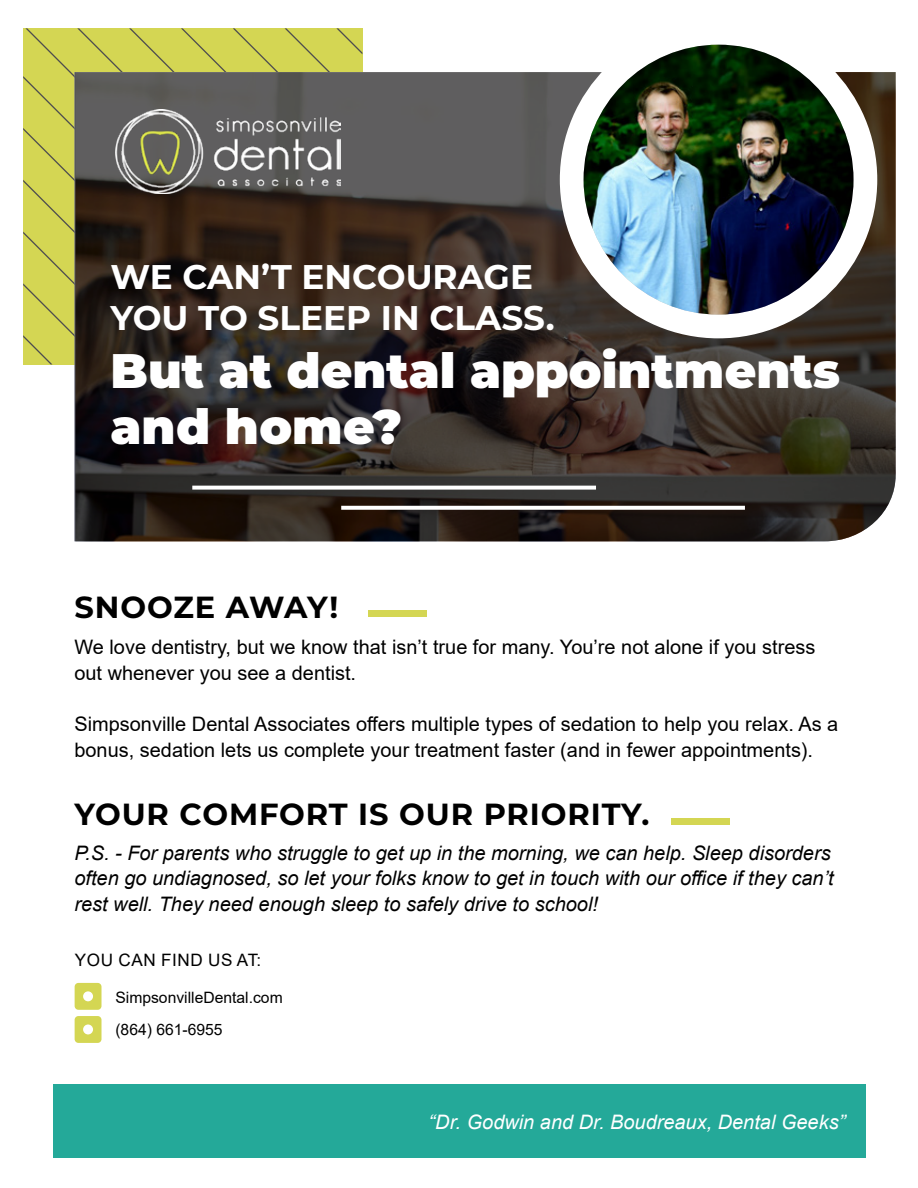
<style>
.page{position:relative;width:918px;height:1188px;background:#fff}
.page>*{position:absolute;margin:0;border:0;box-sizing:border-box;transform-origin:0 0}
.t1{font:900 48.45px/55.7px "Montserrat";color:#fff}
.t2{font:700 34.2px/41.1px "Montserrat";color:#fff}
.t3{font:700 30.45px "Montserrat";letter-spacing:.03em;color:#000}
.t4{font:19.95px/25.7px "Arial";color:#000}
.t5{font:italic 19.95px/25.7px "Arial";color:#000}
.t6{font:italic 19.95px "Arial";color:#fff}
.t7{font:17.1px "Arial";letter-spacing:.035em;color:#000}
.t8{font:15.75px/32.7px "Arial";color:#000}
</style>
<div class="page">
<svg style="left:23px;top:28px;width:339px;height:336px;background:#ced053"></svg>
<svg style="left:75px;top:72px;width:821px;height:469px;background:#39302b"></svg>
<svg style="left:192px;top:486px;width:404px;height:4px"></svg>
<svg style="left:341px;top:506px;width:404px;height:4px"></svg>
<svg style="left:560px;top:44px;width:317px;height:294px"></svg>
<img style="left:584px;top:45px;width:270px;height:270px;border-radius:135px">
<div style="left:368px;top:610px;width:59px;height:7px;background:#d4d653"></div>
<div style="left:671px;top:819px;width:59px;height:6px;background:#d4d653"></div>
<div style="left:75px;top:983px;width:27px;height:27px;background:#d4d653;border-radius:4px"></div>
<div style="left:75px;top:1016px;width:27px;height:27px;background:#d4d653;border-radius:4px"></div>
<div style="left:53px;top:1084px;width:813px;height:73px;background:#24a999"></div>
<div style="left:83px;top:991px;width:10px;height:10px;background:#fff;border-radius:50%"></div>
<div style="left:83px;top:1025px;width:10px;height:9px;background:#fff;border-radius:50%"></div>
<img style="left:115px;top:109px;width:226px;height:85px">
<p class="t2" style="left:111px;top:254px;width:446px">WE CAN’T ENCOURAGE<br>YOU TO SLEEP IN CLASS.</p>
<p class="t1" style="left:111px;top:340px;width:731px">But at dental appointments and home?</p>
<p class="t3" style="left:75px;top:585px;width:265px">SNOOZE AWAY!</p>
<p class="t4" style="left:74px;top:634px;width:743px">We love dentistry, but we know that isn’t true for many. You’re not alone if you stress out whenever you see a dentist.</p>
<p class="t4" style="left:74px;top:711px;width:765px">Simpsonville Dental Associates offers multiple types of sedation to help you relax. As a bonus, sedation lets us complete your treatment faster (and in fewer appointments).</p>
<p class="t3" style="left:74px;top:792px;width:577px">YOUR COMFORT IS OUR PRIORITY.</p>
<p class="t5" style="left:74px;top:840px;width:761px">P.S. - For parents who struggle to get up in the morning, we can help. Sleep disorders often go undiagnosed, so let your folks know to get in touch with our office if they can’t rest well. They need enough sleep to safely drive to school!</p>
<p class="t7" style="left:75px;top:948px;width:188px">YOU CAN FIND US AT:</p>
<p class="t8" style="left:115px;top:981px;width:169px">SimpsonvilleDental.com (864) 661-6955</p>
<p class="t6" style="left:429px;top:1109px;width:418px">“Dr. Godwin and Dr. Boudreaux, Dental Geeks”</p>
</div>
